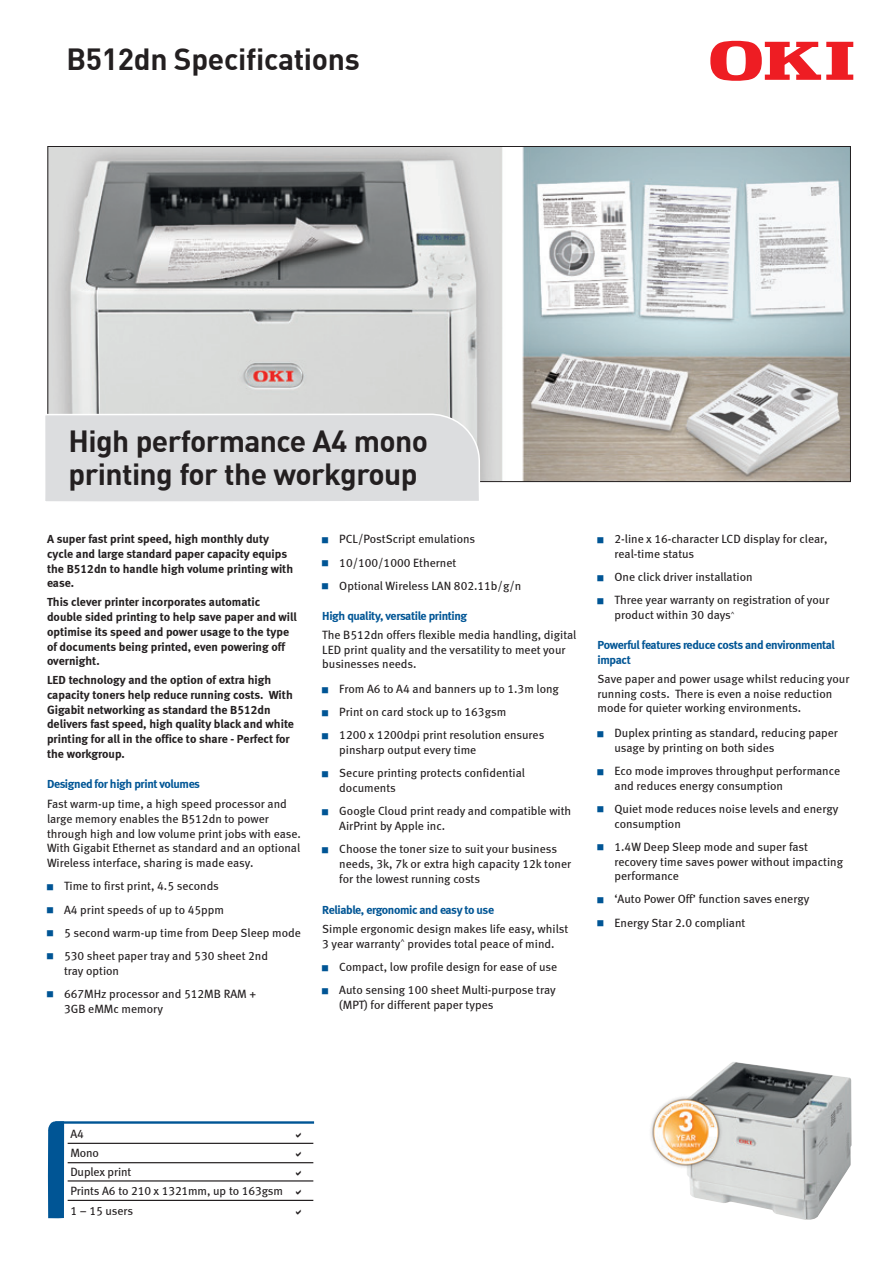
<style>
.page{position:relative;width:893px;height:1263px;background:#fff}
.page>*{position:absolute;margin:0;border:0;box-sizing:border-box;transform-origin:0 0}
.MainSubHead{font:700 30px/33px "DIN";letter-spacing:-.02em;color:#231f20}
.BodyText{font:12px/14.7px "Meta Book LF";color:#231f20}
.BodyText-2{font:12px/14.7px "Meta Bold LF";color:#231f20}
.BodyText-3{font:12px/14.7px "Meta Bold LF";letter-spacing:-.03em;color:#005595}
</style>
<div class="page">
<img style="left:49px;top:148px;width:800px;height:332px">
<svg style="left:710px;top:41px;width:143px;height:40px"></svg>
<div style="left:45px;top:413px;width:436px;height:89px;background:#dcdddf"></div>
<div style="left:48px;top:1121px;width:16px;height:97px;background:#005595"></div>
<hr style="left:55px;top:1121px;width:259px;height:3px;background:#005595">
<hr style="left:68px;top:1143px;width:245px;height:1px;background:#231f20">
<hr style="left:68px;top:1162px;width:245px;height:1px;background:#231f20">
<hr style="left:68px;top:1180px;width:245px;height:1px;background:#231f20">
<hr style="left:68px;top:1200px;width:245px;height:1px;background:#231f20">
<img style="left:687px;top:1062px;width:165px;height:158px">
<img style="left:650px;top:1094px;width:74px;height:76px">
<p class="MainSubHead" style="left:66px;top:41px;width:295px">B512dn Specifications</p>
<p class="MainSubHead" style="left:69px;top:423px;width:361px">High performance A4 mono printing for the workgroup</p>
<p class="BodyText-2" style="left:47px;top:532px;width:248px">A super fast print speed, high monthly duty cycle and large standard paper capacity equips the B512dn to handle high volume printing with ease.</p>
<p class="BodyText-2" style="left:47px;top:595px;width:251px">This clever printer incorporates automatic double sided printing to help save paper and will optimise its speed and power usage to the type of documents being printed, even powering off overnight.</p>
<p class="BodyText-2" style="left:47px;top:672px;width:248px">LED technology and the option of extra high capacity toners help reduce running costs. With Gigabit networking as standard the B512dn delivers fast speed, high quality black and white printing for all in the office to share - Perfect for the workgroup.</p>
<p class="BodyText-3" style="left:47px;top:776px;width:155px">Designed for high print volumes</p>
<p class="BodyText" style="left:47px;top:797px;width:255px">Fast warm-up time, a high speed processor and large memory enables the B512dn to power through high and low volume print jobs with ease.<br>With Gigabit Ethernet as standard and an optional Wireless interface, sharing is made easy.</p>
<p class="BodyText" style="left:64px;top:879px;width:156px">Time to first print, 4.5 seconds</p>
<p class="BodyText" style="left:64px;top:902px;width:161px">A4 print speeds of up to 45ppm</p>
<p class="BodyText" style="left:64px;top:925px;width:238px">5 second warm-up time from Deep Sleep mode</p>
<p class="BodyText" style="left:64px;top:948px;width:205px">530 sheet paper tray and 530 sheet 2nd tray option</p>
<p class="BodyText" style="left:64px;top:986px;width:194px">667MHz processor and 512MB RAM +<br>3GB eMMc memory</p>
<p class="BodyText" style="left:339px;top:532px;width:137px">PCL/PostScript emulations</p>
<p class="BodyText" style="left:339px;top:555px;width:119px">10/100/1000 Ethernet</p>
<p class="BodyText" style="left:339px;top:578px;width:183px">Optional Wireless LAN 802.11b/g/n</p>
<p class="BodyText-3" style="left:322px;top:608px;width:146px">High quality, versatile printing</p>
<p class="BodyText" style="left:322px;top:627px;width:256px">The B512dn offers flexible media handling, digital<br>LED print quality and the versatility to meet your businesses needs.</p>
<p class="BodyText" style="left:339px;top:681px;width:221px">From A6 to A4 and banners up to 1.3m long</p>
<p class="BodyText" style="left:339px;top:704px;width:168px">Print on card stock up to 163gsm</p>
<p class="BodyText" style="left:339px;top:728px;width:207px">1200 x 1200dpi print resolution ensures</p>
<p class="BodyText" style="left:339px;top:742px;width:139px">pinsharp output every time</p>
<p class="BodyText" style="left:339px;top:766px;width:187px">Secure printing protects confidential documents</p>
<p class="BodyText" style="left:339px;top:803px;width:233px">Google Cloud print ready and compatible with<br>AirPrint by Apple inc.</p>
<p class="BodyText" style="left:339px;top:841px;width:233px">Choose the toner size to suit your business needs, 3k, 7k or extra high capacity 12k toner for the lowest running costs</p>
<p class="BodyText-3" style="left:322px;top:903px;width:173px">Reliable, ergonomic and easy to use</p>
<p class="BodyText" style="left:322px;top:921px;width:247px">Simple ergonomic design makes life easy, whilst<br>3 year warranty<sup>^</sup> provides total peace of mind.</p>
<p class="BodyText" style="left:339px;top:959px;width:219px">Compact, low profile design for ease of use</p>
<p class="BodyText" style="left:339px;top:983px;width:218px">Auto sensing 100 sheet Multi-purpose tray (MPT) for different paper types</p>
<p class="BodyText" style="left:614px;top:532px;width:214px">2-line x 16-character LCD display for clear, real-time status</p>
<p class="BodyText" style="left:614px;top:569px;width:140px">One click driver installation</p>
<p class="BodyText" style="left:614px;top:593px;width:216px">Three year warranty on registration of your</p>
<p class="BodyText" style="left:614px;top:607px;width:122px">product within 30 days<sup>^</sup></p>
<p class="BodyText-3" style="left:597px;top:638px;width:239px">Powerful features reduce costs and environmental impact</p>
<p class="BodyText" style="left:597px;top:671px;width:253px">Save paper and power usage whilst reducing your running costs. There is even a noise reduction mode for quieter working environments.</p>
<p class="BodyText" style="left:614px;top:725px;width:225px">Duplex printing as standard, reducing paper usage by printing on both sides</p>
<p class="BodyText" style="left:614px;top:763px;width:227px">Eco mode improves throughput performance and reduces energy consumption</p>
<p class="BodyText" style="left:614px;top:801px;width:225px">Quiet mode reduces noise levels and energy consumption</p>
<p class="BodyText" style="left:614px;top:839px;width:230px">1.4W Deep Sleep mode and super fast recovery time saves power without impacting performance</p>
<p class="BodyText" style="left:614px;top:892px;width:196px">‘Auto Power Off’ function saves energy</p>
<p class="BodyText" style="left:614px;top:915px;width:132px">Energy Star 2.0 compliant</p>
<p class="BodyText" style="left:70px;top:1126px;width:15px">A4</p>
<p class="BodyText" style="left:70px;top:1145px;width:30px">Mono</p>
<p class="BodyText" style="left:70px;top:1164px;width:62px">Duplex print</p>
<p class="BodyText" style="left:70px;top:1183px;width:214px">Prints A6 to 210 x 1321mm, up to 163gsm</p>
<p class="BodyText" style="left:70px;top:1203px;width:64px">1 – 15 users</p>
</div>
